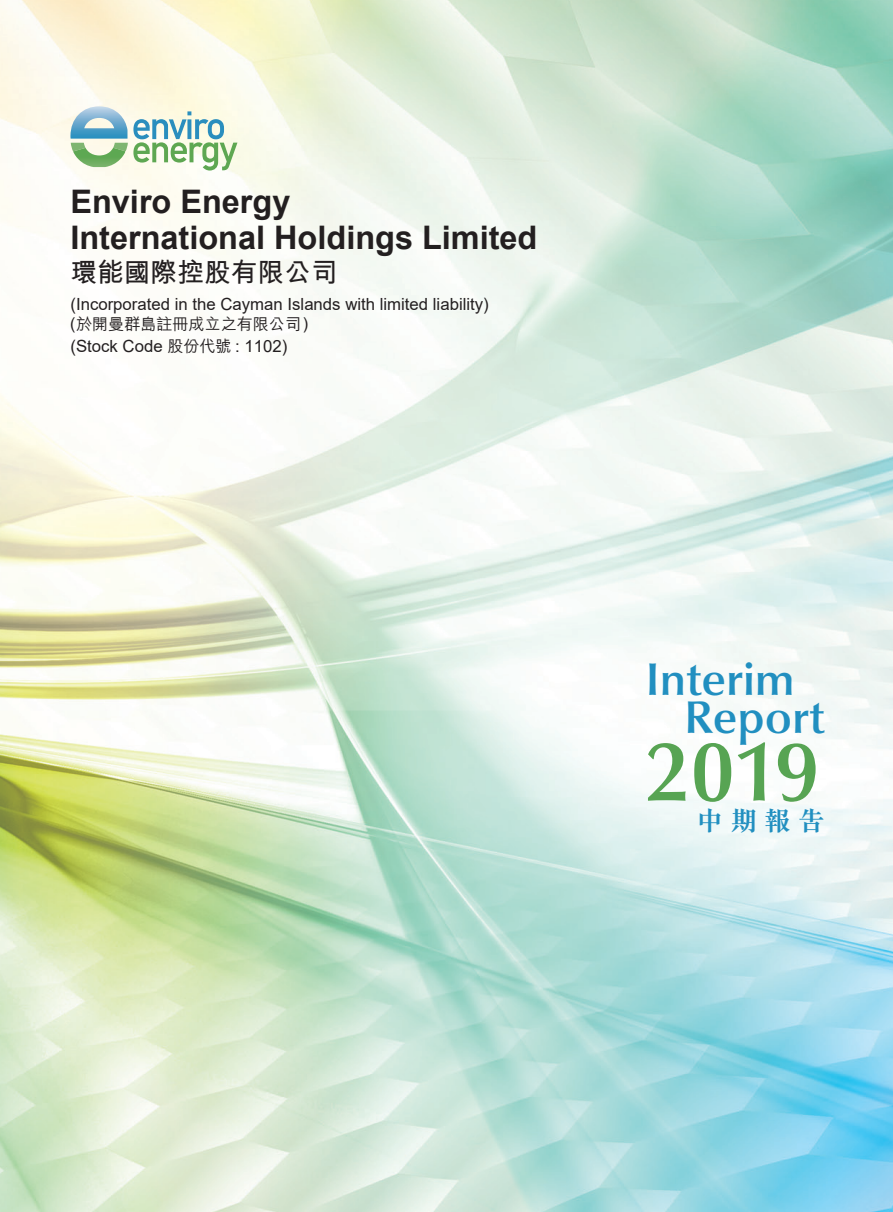
<style>
.page{position:relative;width:893px;height:1212px;background:#fff}
.page>*{position:absolute;margin:0;border:0;box-sizing:border-box;transform-origin:0 0}
.t1{font:600 85.35px "Optima LT Std";color:#57a453}
.t2{font:600 46.05px "Optima LT Std";color:#218fc0}
.t3{font:700 32.4px/35.8px "Arial";color:#231f20}
.t4{font:700 27px "M Sung HK";color:#218fc0}
.t5{font:700 26.7px "M Hei HK";color:#231f20}
.t6{font:16.8px "Arial";color:#231f20}
.t7{font:500 16.05px "M Hei HK";color:#231f20}
.s1{font-family:"M Hei HK";font-weight:500;font-size:16.05px}
.s2{font-family:"Arial";font-weight:400}
</style>
<div class="page">
<img style="left:0;top:0;width:893px;height:1212px">
<svg style="left:70px;top:106px;width:167px;height:65px;background:#bed9c8"></svg>
<h3 class="t3" style="left:70px;top:184px;width:468px">Enviro Energy<br>International Holdings Limited</h3>
<h3 class="t5" style="left:70px;top:253px;width:269px">環能國際控股有限公司</h3>
<p class="t6" style="left:70px;top:292px;width:420px">(Incorporated in the Cayman Islands with limited liability)</p>
<p class="t6" style="left:70px;top:334px;width:219px">(Stock Code <span class="s1">股份代號</span> : 1102)</p>
<p class="t7" style="left:70px;top:313px;width:240px"><span class="s2">(</span>於開曼群島註冊成立之有限公司<span class="s2">)</span></p>
<h2 class="t2" style="left:645px;top:652px;width:151px">Interim</h2>
<h2 class="t2" style="left:684px;top:691px;width:142px">Report</h2>
<h1 class="t1" style="left:645px;top:722px;width:175px">2019</h1>
<h3 class="t4" style="left:696px;top:802px;width:130px">中期報告</h3>
</div>
